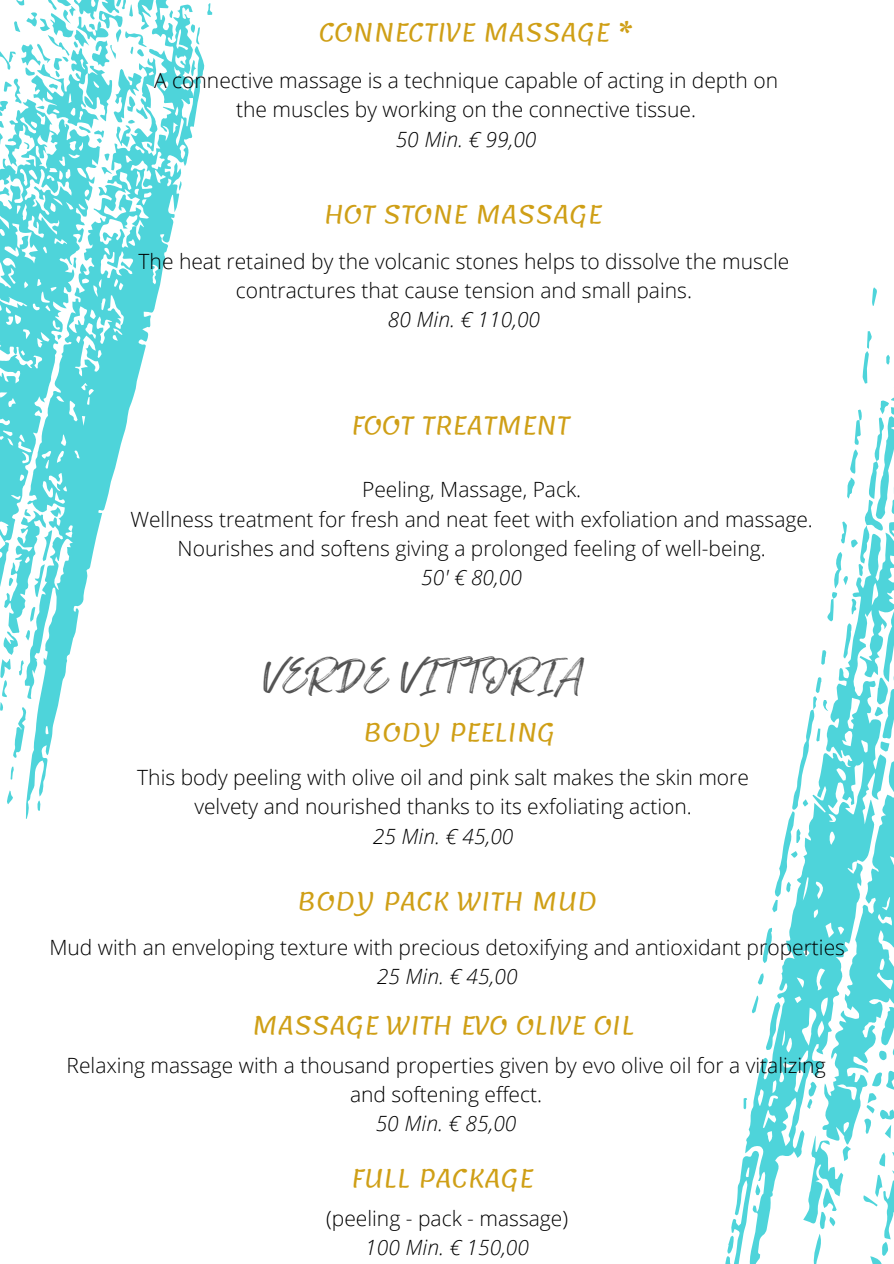
<style>
.page{position:relative;width:894px;height:1264px;background:#fff}
.page>*{position:absolute;margin:0;border:0;box-sizing:border-box;transform-origin:0 0}
.t1{font:34.5px "Feeling Passionate";color:#545454}
.t2{font:300 24.75px "Lemonada";color:#cf9f16}
.t3{font:300 21px/29.2px "Open Sans";color:#000;text-align:center}
.t4{font:italic 300 21px "Open Sans";color:#000}
.s1{font-style:italic}
</style>
<div class="page">
<svg style="left:725px;top:287px;width:168px;height:976px"></svg>
<svg style="left:0;top:0;width:213px;height:819px"></svg>
<h2 class="t2" style="left:318px;top:18px;width:315px">CONNECTIVE MASSAGE *</h2>
<p class="t3" style="left:154px;top:65px;width:625px">A connective massage is a technique capable of acting in depth on the muscles by working on the connective tissue.</p>
<p class="t4" style="left:395px;top:124px;width:142px">50 Min. € 99,00</p>
<p class="t2" style="left:323px;top:200px;width:279px">HOT STONE MASSAGE</p>
<p class="t3" style="left:138px;top:246px;width:652px">The heat retained by the volcanic stones helps to dissolve the muscle contractures that cause tension and small pains.</p>
<h1 class="t4" style="left:387px;top:305px;width:154px">80 Min. € 110,00</h1>
<h2 class="t2" style="left:351px;top:411px;width:220px">FOOT TREATMENT</h2>
<p class="t3" style="left:362px;top:474px;width:220px">Peeling, Massage, Pack.</p>
<p class="t3" style="left:130px;top:503px;width:684px">Wellness treatment for fresh and neat feet with exfoliation and massage.<br>Nourishes and softens giving a prolonged feeling of well-being.</p>
<p class="t4" style="left:421px;top:562px;width:102px">50' € 80,00</p>
<p class="t1" style="left:263px;top:649px;width:321px">VERDE VITTORIA</p>
<p class="t2" style="left:363px;top:717px;width:194px">BODY PEELING</p>
<p class="t3" style="left:137px;top:762px;width:613px">This body peeling with olive oil and pink salt makes the skin more velvety and nourished thanks to its exfoliating action.</p>
<h2 class="t4" style="left:372px;top:821px;width:142px">25 Min. € 45,00</h2>
<p class="t2" style="left:297px;top:886px;width:302px">BODY PACK WITH MUD</p>
<h2 class="t3" style="left:49px;top:932px;width:797px">Mud with an enveloping texture with precious detoxifying and antioxidant properties<br><span class="s1">25 Min. € 45,00</span></h2>
<p class="t2" style="left:252px;top:1010px;width:383px">MASSAGE WITH EVO OLIVE OIL</p>
<h2 class="t3" style="left:67px;top:1050px;width:760px">Relaxing massage with a thousand properties given by evo olive oil for a vitalizing and softening effect.</h2>
<p class="t4" style="left:375px;top:1109px;width:142px">50 Min. € 85,00</p>
<h2 class="t2" style="left:351px;top:1163px;width:183px">FULL PACKAGE</h2>
<p class="t3" style="left:326px;top:1202px;width:243px">(peeling - pack - massage)<br><span class="s1">100 Min. € 150,00</span></p>
</div>
